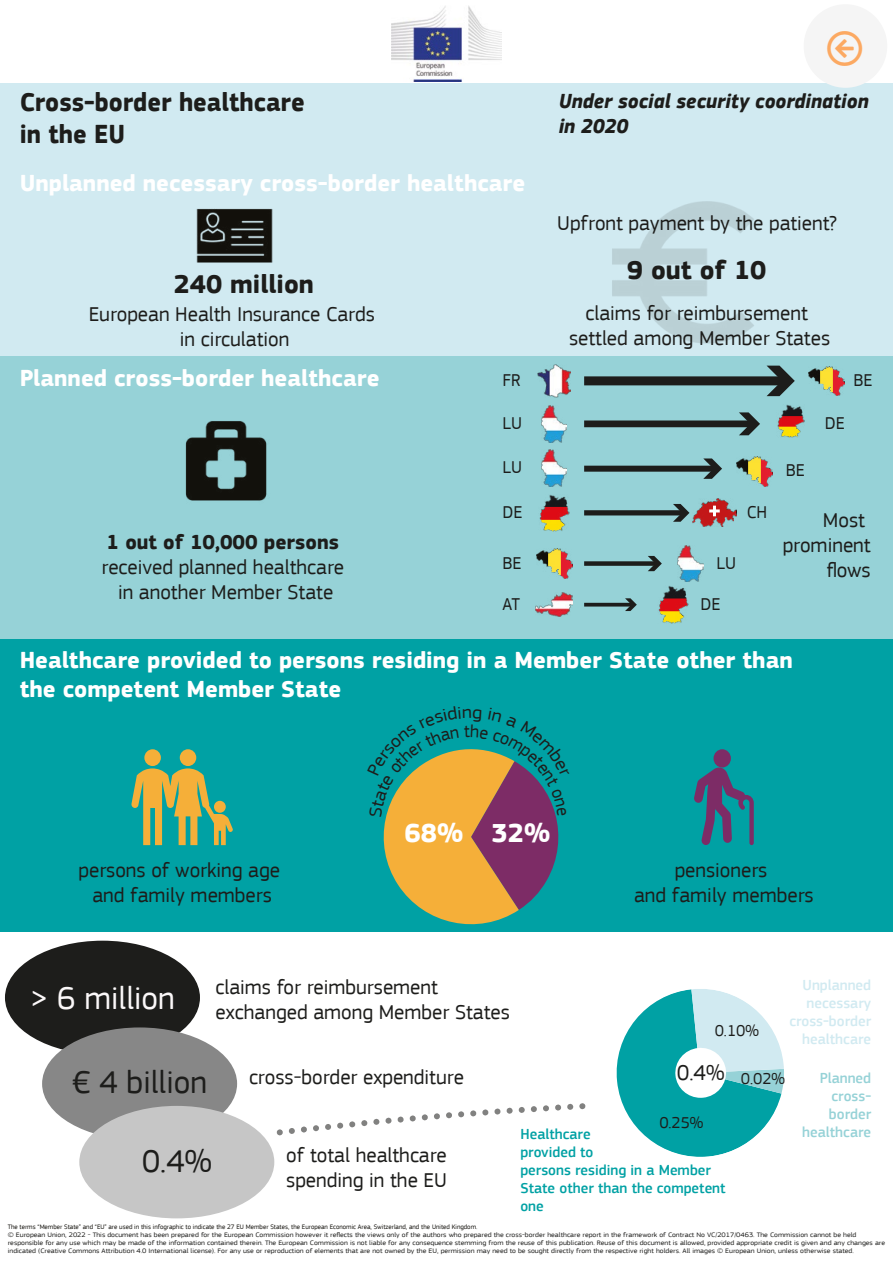
<style>
.page{position:relative;width:893px;height:1263px;background:#fff}
.page>*{position:absolute;margin:0;border:0;box-sizing:border-box;transform-origin:0 0}
.t1{font:36px "Font Awesome 5 Pro";color:#fca962}
.t2{font:33px "EC Square Sans Pro";color:#1d1d1b}
.t3{font:33px "EC Square Sans Pro";color:#fbf8f9}
.t4{font:700 27.3px "EC Square Sans Pro";color:#fff}
.t5{font:700 27px/32.4px "EC Square Sans Pro";color:#1d1d1b;scale:.95 1}
.t6{font:700 27px "EC Square Sans Pro";color:#1d1d1b}
.t7{font:700 24px/28.8px "EC Square Sans Pro";color:#fff}
.t8{font:22.5px "EC Square Sans Pro";color:#1d1d1b}
.t9{font:21px/25.2px "EC Square Sans Pro";color:#1d1d1b;text-align:center}
.t10{font:italic 700 21px/25.2px "EC Square Sans Pro";color:#1d1d1b;scale:.95 1}
.t11{font:700 21px "EC Square Sans Pro";color:#1d1d1b}
.t12{font:18px "EC Square Sans Pro";color:#1d1d1b}
.t13{font:16.5px "EC Square Sans Pro";color:#1d1d1b}
.t14{font:500 15px/18px "EC Square Sans Pro";color:#00a1a4}
.t15{font:500 15px/18px "EC Square Sans Pro";color:#d1eaf1;text-align:right}
.t16{font:500 15px/18px "EC Square Sans Pro";color:#96d2d7;text-align:justify}
.t17{font:6.75px/8.1px "EC Square Sans Pro";color:#1d1d1b;scale:1.13 1}
.t18{font:6.75px "EC Square Sans Pro";color:#13110c}
</style>
<div class="page">
<div style="left:0;top:83px;width:893px;height:292px;background:#d1eaf1"></div>
<img style="left:196px;top:208px;width:77px;height:55px">
<img style="left:612px;top:201px;width:142px;height:143px">
<img style="left:392px;top:5px;width:109px;height:76px">
<div style="left:0;top:356px;width:893px;height:292px;background:#96d2d7"></div>
<img style="left:185px;top:421px;width:82px;height:80px">
<img style="left:692px;top:499px;width:45px;height:28px">
<img style="left:777px;top:404px;width:28px;height:34px">
<img style="left:809px;top:366px;width:36px;height:30px">
<img style="left:537px;top:364px;width:33px;height:33px">
<img style="left:539px;top:495px;width:30px;height:36px">
<img style="left:541px;top:405px;width:26px;height:37px">
<div style="left:584px;top:376px;width:200px;height:9px;background:#1d1d1b"></div>
<svg style="left:767px;top:366px;width:28px;height:30px"></svg>
<hr style="left:584px;top:603px;width:48px;height:3px;background:#1d1d1b">
<svg style="left:625px;top:598px;width:12px;height:13px"></svg>
<div style="left:584px;top:561px;width:73px;height:5px;background:#1d1d1b"></div>
<svg style="left:648px;top:556px;width:14px;height:15px"></svg>
<div style="left:584px;top:510px;width:99px;height:5px;background:#1d1d1b"></div>
<svg style="left:673px;top:504px;width:16px;height:18px"></svg>
<div style="left:584px;top:466px;width:131px;height:6px;background:#1d1d1b"></div>
<svg style="left:703px;top:458px;width:19px;height:21px"></svg>
<div style="left:584px;top:420px;width:168px;height:7px;background:#1d1d1b"></div>
<svg style="left:739px;top:412px;width:21px;height:23px"></svg>
<img style="left:658px;top:586px;width:31px;height:38px">
<img style="left:736px;top:456px;width:36px;height:30px">
<img style="left:535px;top:593px;width:38px;height:24px">
<img style="left:541px;top:450px;width:26px;height:37px">
<div style="left:5px;top:941px;width:195px;height:113px;background:#1d1d1b;border-radius:50%"></div>
<div style="left:42px;top:1027px;width:195px;height:113px;background:#878787;border-radius:50%"></div>
<div style="left:79px;top:1106px;width:195px;height:112px;background:#c6c6c6;border-radius:50%"></div>
<svg style="left:277px;top:1103px;width:309px;height:32px"></svg>
<svg style="left:616px;top:989px;width:168px;height:168px"></svg>
<div style="left:0;top:639px;width:893px;height:293px;background:#00a1a4"></div>
<div style="left:144px;top:749px;width:17px;height:17px;background:#f5af39;border-radius:50%"></div>
<div style="left:180px;top:749px;width:16px;height:17px;background:#f5af39;border-radius:50%"></div>
<svg style="left:131px;top:768px;width:102px;height:77px"></svg>
<div style="left:713px;top:749px;width:18px;height:18px;background:#7d2c66;border-radius:50%"></div>
<svg style="left:694px;top:767px;width:60px;height:78px"></svg>
<img style="left:536px;top:548px;width:36px;height:30px">
<img style="left:678px;top:545px;width:26px;height:37px">
<div style="left:804px;top:4px;width:83px;height:84px;background:#f5f5f5;border-radius:50%"></div>
<svg style="left:383px;top:749px;width:176px;height:176px"></svg>
<h3 class="t5" style="left:20px;top:87px;width:302px">Cross-border healthcare in the EU</h3>
<h3 class="t7" style="left:20px;top:169px;width:507px">Unplanned necessary cross-border healthcare</h3>
<h3 class="t6" style="left:174px;top:268px;width:142px">240 million</h3>
<h3 class="t9" style="left:89px;top:302px;width:288px">European Health Insurance Cards in circulation</h3>
<h3 class="t7" style="left:20px;top:365px;width:361px">Planned cross-border healthcare</h3>
<h3 class="t12" style="left:502px;top:369px;width:20px">FR</h3>
<h1 class="t1" style="left:827px;top:30px;width:37px">□●●▼</h1>
<h3 class="t10" style="left:559px;top:89px;width:328px">Under social security coordination in 2020</h3>
<h3 class="t9" style="left:557px;top:211px;width:281px">Upfront payment by the patient?</h3>
<h3 class="t6" style="left:627px;top:254px;width:141px">9 out of 10</h3>
<h3 class="t9" style="left:569px;top:301px;width:263px">claims for reimbursement settled among Member States</h3>
<h3 class="t12" style="left:853px;top:369px;width:21px">BE</h3>
<h3 class="t12" style="left:502px;top:412px;width:21px">LU</h3>
<h3 class="t12" style="left:825px;top:412px;width:22px">DE</h3>
<h3 class="t11" style="left:107px;top:529px;width:234px">1 out of 10,000 persons</h3>
<h3 class="t9" style="left:101px;top:555px;width:244px">received planned healthcare in another Member State</h3>
<h3 class="t12" style="left:502px;top:457px;width:21px">LU</h3>
<h3 class="t12" style="left:502px;top:501px;width:22px">DE</h3>
<h3 class="t12" style="left:747px;top:501px;width:22px">CH</h3>
<h3 class="t12" style="left:502px;top:552px;width:21px">BE</h3>
<h3 class="t12" style="left:716px;top:552px;width:21px">LU</h3>
<h3 class="t12" style="left:502px;top:593px;width:19px">AT</h3>
<h3 class="t12" style="left:700px;top:593px;width:22px">DE</h3>
<h3 class="t12" style="left:786px;top:460px;width:21px">BE</h3>
<h3 class="t9" style="left:783px;top:508px;width:90px;text-align:right">Most prominent flows</h3>
<h3 class="t7" style="left:20px;top:647px;width:775px">Healthcare provided to persons residing in a Member State other than the competent Member State</h3>
<h3 class="t4" style="left:404px;top:817px;width:148px">68% 32%</h3>
<h3 class="t9" style="left:79px;top:857px;width:203px">persons of working age and family members</h3>
<h3 class="t9" style="left:634px;top:857px;width:181px">pensioners<br>and family members</h3>
<h2 class="t3" style="left:30px;top:978px;width:146px">&gt; 6 million</h2>
<h3 class="t9" style="left:216px;top:974px;width:296px;text-align:left">claims for reimbursement exchanged among Member States</h3>
<h2 class="t2" style="left:72px;top:1062px;width:136px">€ 4 billion</h2>
<h3 class="t9" style="left:249px;top:1064px;width:216px">cross-border expenditure</h3>
<h2 class="t2" style="left:142px;top:1142px;width:71px">0.4%</h2>
<h3 class="t9" style="left:286px;top:1143px;width:162px;text-align:left">of total healthcare spending in the EU</h3>
<h3 class="t15" style="left:789px;top:977px;width:83px">Unplanned necessary cross-border healthcare</h3>
<h3 class="t16" style="left:829px;top:1069px;width:44px;text-indent:-9px">Planned cross&shy;border</h3>
<h3 class="t13" style="left:715px;top:1020px;width:46px">0.10%</h3>
<h3 class="t8" style="left:677px;top:1059px;width:49px">0.4%</h3>
<h3 class="t13" style="left:741px;top:1068px;width:46px">0.02%</h3>
<h3 class="t13" style="left:659px;top:1113px;width:46px">0.25%</h3>
<h3 class="t14" style="left:520px;top:1125px;width:72px">Healthcare</h3>
<h3 class="t16" style="left:802px;top:1123px;width:70px">healthcare</h3>
<h3 class="t14" style="left:520px;top:1143px;width:207px">provided to<br>persons residing in a Member<br>State other than the competent one</h3>
<p class="t18" style="left:8px;top:1222px;width:471px">The terms “Member State” and “EU” are used in this infographic to indicate the 27 EU Member States, the European Economic Area, Switzerland, and the United Kingdom.</p>
<p class="t17" style="left:8px;top:1230px;width:778px">© European Union, 2022 - This document has been prepared for the European Commission however it reflects the views only of the authors who prepared the cross-border healthcare report in the framework of Contract No VC/2017/0463. The Commission cannot be held responsible for any use which may be made of the information contained therein. The European Commission is not liable for any consequence stemming from the reuse of this publication. Reuse of this document is allowed, provided appropriate credit is given and any changes are indicated (Creative Commons Attribution 4.0 International license). For any use or reproduction of elements that are not owned by the EU, permission may need to be sought directly from the respective right holders. All images © European Union, unless otherwise stated.</p>
</div>
